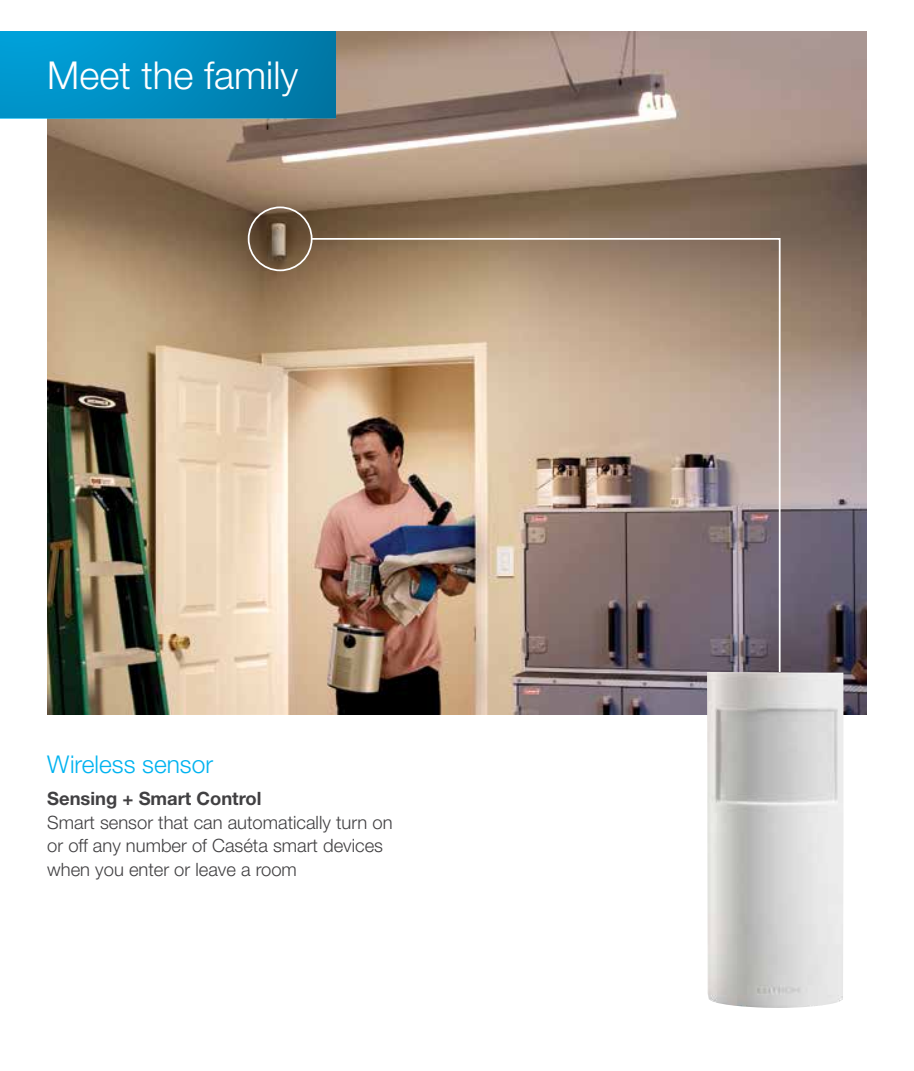
<style>
.page{position:relative;width:914px;height:1071px;background:#fff}
.page>*{position:absolute;margin:0;border:0;box-sizing:border-box;transform-origin:0 0}
.t1{font:300 38.5px "Helvetica Neue LT Std";color:#fff}
.t2{font:300 24.5px "Helvetica Neue LT Std";color:#00b3f0}
.t3{font:300 18.38px/23.6px "Helvetica Neue LT Std";color:#414042}
.t4{font:700 18.38px "Helvetica Neue LT Std";color:#414042}
</style>
<div class="page">
<img style="left:47px;top:32px;width:819px;height:682px">
<svg style="left:0;top:32px;width:336px;height:86px"></svg>
<img style="left:707px;top:672px;width:136px;height:336px">
<img style="left:310px;top:237px;width:471px;height:437px">
<div style="left:248px;top:206px;width:64px;height:65px;border:2px solid #fff;border-radius:50%"></div>
<h1 class="t1" style="left:47px;top:51px;width:252px">Meet the family</h1>
<h2 class="t2" style="left:47px;top:750px;width:167px">Wireless sensor</h2>
<p class="t4" style="left:47px;top:787px;width:216px">Sensing + Smart Control</p>
<p class="t3" style="left:47px;top:810px;width:347px">Smart sensor that can automatically turn on or off any number of Caséta smart devices when you enter or leave a room</p>
</div>
